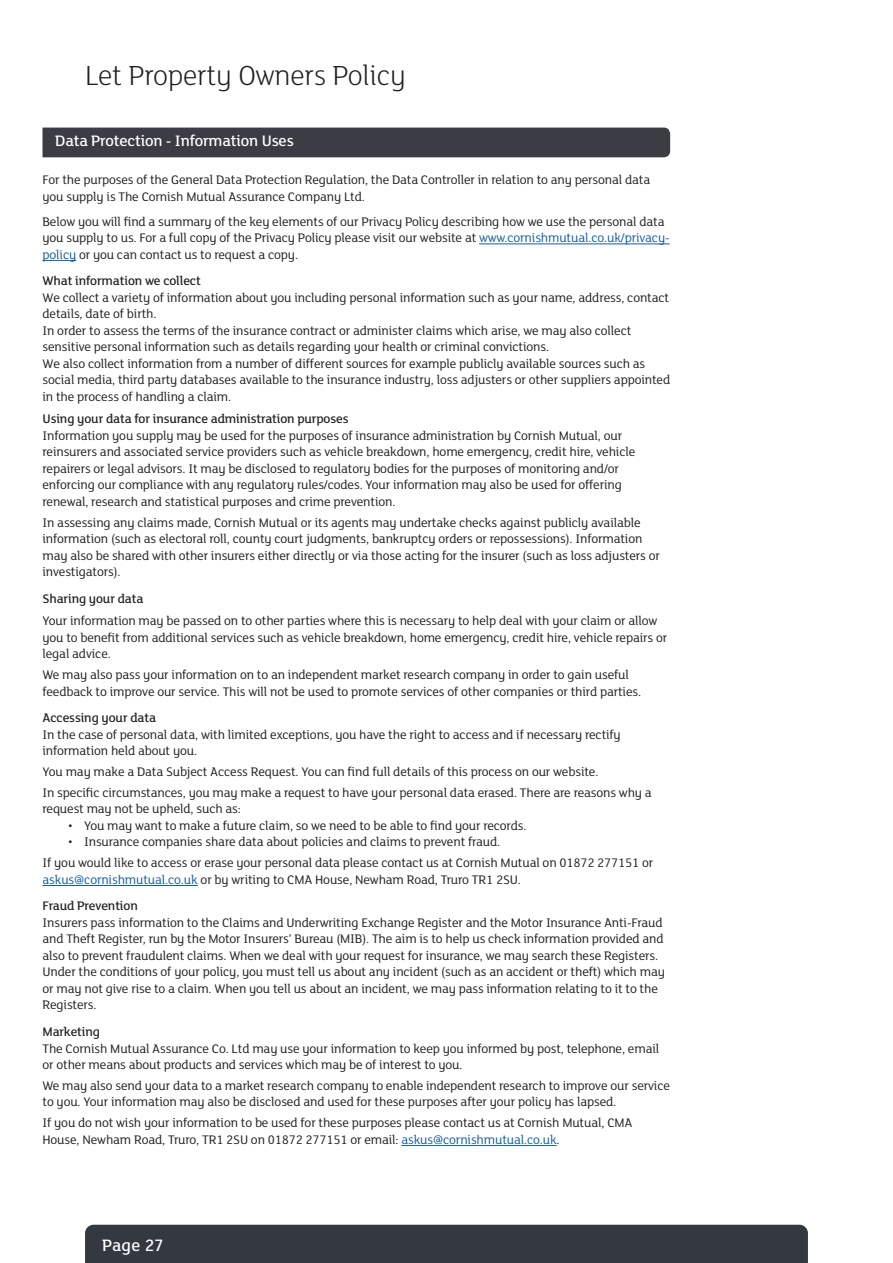
<style>
.page{position:relative;width:893px;height:1263px;background:#fff}
.page>*{position:absolute;margin:0;border:0;box-sizing:border-box;transform-origin:0 0}
.t1{font:300 30px "FS Lola";letter-spacing:-.01em;color:#231f20}
.t2{font:500 18px "FS Lola";letter-spacing:.01em;color:#fff}
.t3{font:500 16.5px "FS Lola";letter-spacing:-.01em;color:#fff}
.t4{font:13.5px/16.5px "FS Lola";letter-spacing:-.01em;color:#231f20}
.t5{font:500 13.5px "FS Lola";letter-spacing:-.01em;color:#231f20}
.s1{color:#175d9e}
.s2{font-weight:500}
</style>
<div class="page">
<div style="left:85px;top:1225px;width:723px;height:38px;background:#343840"></div>
<div style="left:43px;top:128px;width:627px;height:29px;background:#3b3c44"></div>
<hr style="left:479px;top:244px;width:191px;height:1px;background:#175d9e">
<hr style="left:43px;top:260px;width:33px;height:1px;background:#175d9e">
<hr style="left:43px;top:885px;width:155px;height:1px;background:#175d9e">
<hr style="left:401px;top:1145px;width:156px;height:1px;background:#175d9e">
<h1 class="t1" style="left:85px;top:55px;width:322px">Let Property Owners Policy</h1>
<p class="t3" style="left:55px;top:130px;width:240px">Data Protection - Information Uses</p>
<p class="t4" style="left:43px;top:171px;width:609px">For the purposes of the General Data Protection Regulation, the Data Controller in relation to any personal data you supply is The Cornish Mutual Assurance Company Ltd.</p>
<p class="t4" style="left:43px;top:212px;width:629px">Below you will find a summary of the key elements of our Privacy Policy describing how we use the personal data you supply to us. For a full copy of the Privacy Policy please visit our website at <span class="s1">www.cornishmutual.co.uk/privacy&shy;policy</span> or you can contact us to request a copy.</p>
<p class="t5" style="left:43px;top:272px;width:160px">What information we collect</p>
<p class="t4" style="left:43px;top:289px;width:629px">We collect a variety of information about you including personal information such as your name, address, contact details, date of birth.<br>In order to assess the terms of the insurance contract or administer claims which arise, we may also collect sensitive personal information such as details regarding your health or criminal convictions.<br>We also collect information from a number of different sources for example publicly available sources such as social media, third party databases available to the insurance industry, loss adjusters or other suppliers appointed in the process of handling a claim.</p>
<p class="t5" style="left:43px;top:410px;width:307px">Using your data for insurance administration purposes</p>
<p class="t4" style="left:43px;top:427px;width:594px">Information you supply may be used for the purposes of insurance administration by Cornish Mutual, our reinsurers and associated service providers such as vehicle breakdown, home emergency, credit hire, vehicle repairers or legal advisors. It may be disclosed to regulatory bodies for the purposes of monitoring and/or enforcing our compliance with any regulatory rules/codes. Your information may also be used for offering renewal, research and statistical purposes and crime prevention.</p>
<p class="t4" style="left:43px;top:513px;width:619px">In assessing any claims made, Cornish Mutual or its agents may undertake checks against publicly available information (such as electoral roll, county court judgments, bankruptcy orders or repossessions). Information may also be shared with other insurers either directly or via those acting for the insurer (such as loss adjusters or investigators).</p>
<p class="t5" style="left:43px;top:590px;width:102px">Sharing your data</p>
<p class="t4" style="left:43px;top:612px;width:626px">Your information may be passed on to other parties where this is necessary to help deal with your claim or allow you to benefit from additional services such as vehicle breakdown, home emergency, credit hire, vehicle repairs or legal advice.</p>
<p class="t4" style="left:43px;top:666px;width:600px">We may also pass your information on to an independent market research company in order to gain useful feedback to improve our service. This will not be used to promote services of other companies or third parties.</p>
<p class="t5" style="left:43px;top:709px;width:115px">Accessing your data</p>
<p class="t4" style="left:43px;top:726px;width:580px">In the case of personal data, with limited exceptions, you have the right to access and if necessary rectify information held about you.</p>
<p class="t4" style="left:43px;top:761px;width:611px;line-height:20.7px">You may make a Data Subject Access Request. You can find full details of this process on our website.<br>In specific circumstances, you may make a request to have your personal data erased. There are reasons why a</p>
<p class="t4" style="left:43px;top:800px;width:200px">request may not be upheld, such as:</p>
<p class="t4" style="left:68px;top:817px;width:460px">• You may want to make a future claim, so we need to be able to find your records.</p>
<p class="t4" style="left:43px;top:831px;width:612px;line-height:20.7px;text-indent:26px">• Insurance companies share data about policies and claims to prevent fraud.<br>If you would like to access or erase your personal data please contact us at Cornish Mutual on 01872 277151 or</p>
<p class="t4" style="left:43px;top:865px;width:480px;line-height:26.7px"><span class="s1">askus@cornishmutual.co.uk</span> or by writing to CMA House, Newham Road, Truro TR1 2SU.<br><span class="s2">Fraud Prevention</span></p>
<p class="t4" style="left:43px;top:914px;width:624px">Insurers pass information to the Claims and Underwriting Exchange Register and the Motor Insurance Anti-Fraud and Theft Register, run by the Motor Insurers’ Bureau (MIB). The aim is to help us check information provided and also to prevent fraudulent claims. When we deal with your request for insurance, we may search these Registers.<br>Under the conditions of your policy, you must tell us about any incident (such as an accident or theft) which may or may not give rise to a claim. When you tell us about an incident, we may pass information relating to it to the Registers.</p>
<p class="t5" style="left:43px;top:1023px;width:59px">Marketing</p>
<p class="t4" style="left:43px;top:1039px;width:618px">The Cornish Mutual Assurance Co. Ltd may use your information to keep you informed by post, telephone, email or other means about products and services which may be of interest to you.</p>
<p class="t4" style="left:43px;top:1077px;width:629px">We may also send your data to a market research company to enable independent research to improve our service to you. Your information may also be disclosed and used for these purposes after your policy has lapsed.</p>
<p class="t4" style="left:43px;top:1114px;width:591px">If you do not wish your information to be used for these purposes please contact us at Cornish Mutual, CMA<br>House, Newham Road, Truro, TR1 2SU on 01872 277151 or email: <span class="s1">askus@cornishmutual.co.uk</span>.</p>
<h2 class="t2" style="left:102px;top:1233px;width:63px">Page 27</h2>
</div>
